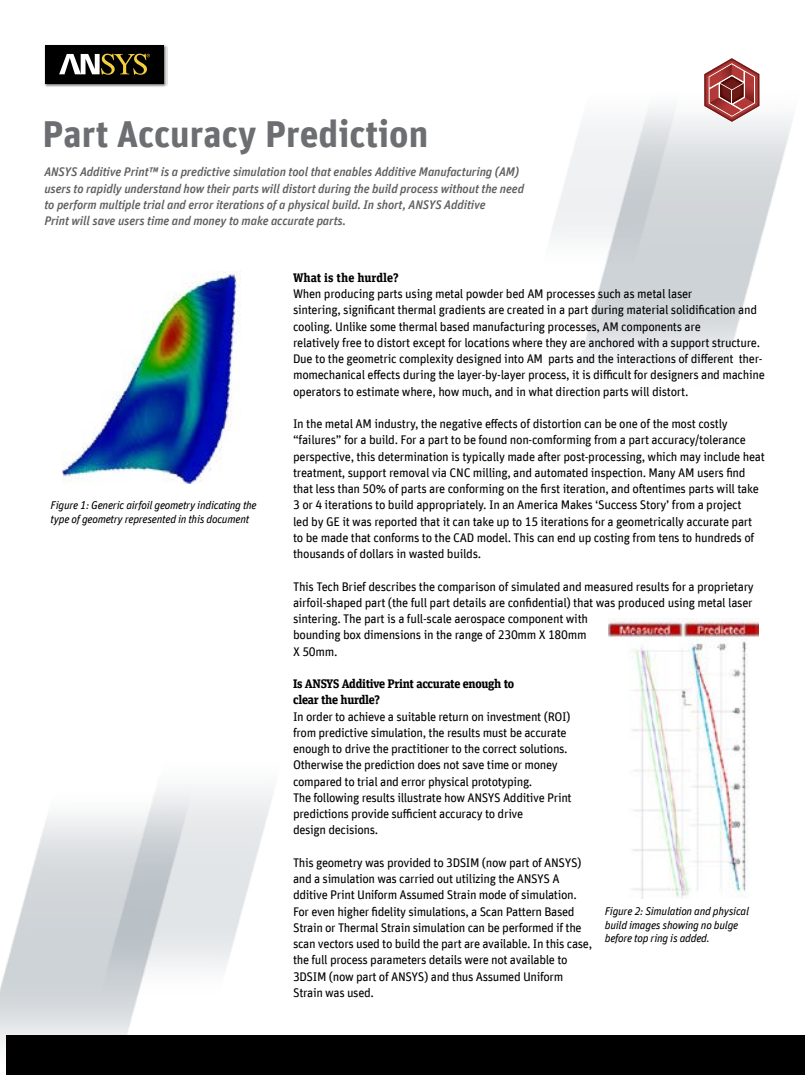
<style>
.page{position:relative;width:810px;height:1080px;background:#fff}
.page>*{position:absolute;margin:0;border:0;box-sizing:border-box;transform-origin:0 0}
.t1{font:700 37.5px "Unit Offc Pro";color:#6d6e71}
.t2{font:12.5px/16.2px "Unit Offc Pro";letter-spacing:-.025em;color:#000}
.t3{font:italic 500 12.5px/16.2px "Unit Offc Pro";letter-spacing:-.01em;color:#5f6062}
.t4{font:700 12.5px/16.2px "Unit Slab Offc Pro";letter-spacing:-.025em;color:#000}
.t5{font:700 12.5px "Unit Slab Offc Pro";color:#000}
.t6{font:italic 11.25px/13.8px "Unit Offc Pro";letter-spacing:-.025em;color:#000}
</style>
<div class="page">
<img style="left:551px;top:74px;width:242px;height:291px">
<img style="left:0;top:814px;width:221px;height:261px">
<img style="left:63px;top:788px;width:211px;height:243px">
<div style="left:6px;top:1035px;width:799px;height:39px;background:#000"></div>
<img style="left:44px;top:45px;width:123px;height:42px">
<div style="left:45px;top:45px;width:119px;height:38px;background:#000"></div>
<svg style="left:59px;top:54px;width:91px;height:21px"></svg>
<img style="left:63px;top:272px;width:178px;height:212px">
<img style="left:608px;top:618px;width:150px;height:281px">
<svg style="left:704px;top:58px;width:55px;height:64px"></svg>
<img style="left:710px;top:98px;width:31px;height:18px">
<img style="left:745px;top:72px;width:9px;height:31px">
<img style="left:710px;top:64px;width:22px;height:24px">
<h1 class="t1" style="left:43px;top:107px;width:387px">Part Accuracy Prediction</h1>
<p class="t3" style="left:44px;top:163px;width:481px">ANSYS Additive Print™ is a predictive simulation tool that enables Additive Manufacturing (AM) users to rapidly understand how their parts will distort during the build process without the need to perform multiple trial and error iterations of a physical build. In short, ANSYS Additive<br>Print will save users time and money to make accurate parts.</p>
<p class="t6" style="left:51px;top:497px;width:208px">Figure 1: Generic airfoil geometry indicating the type of geometry represented in this document</p>
<p class="t5" style="left:293px;top:268px;width:107px">What is the hurdle?</p>
<p class="t2" style="left:293px;top:285px;width:473px">When producing parts using metal powder bed AM processes such as metal laser<br>sintering, significant thermal gradients are created in a part during material solidification and cooling. Unlike some thermal based manufacturing processes, AM components are<br>relatively free to distort except for locations where they are anchored with a support structure.<br>Due to the geometric complexity designed into AM parts and the interactions of different ther&shy;momechanical effects during the layer-by-layer process, it is difficult for designers and machine operators to estimate where, how much, and in what direction parts will distort.</p>
<p class="t2" style="left:293px;top:415px;width:473px">In the metal AM industry, the negative effects of distortion can be one of the most costly “failures” for a build. For a part to be found non-comforming from a part accuracy/tolerance perspective, this determination is typically made after post-processing, which may include heat treatment, support removal via CNC milling, and automated inspection. Many AM users find that less than 50% of parts are conforming on the first iteration, and oftentimes parts will take 3 or 4 iterations to build appropriately. In an America Makes ‘Success Story’ from a project<br>led by GE it was reported that it can take up to 15 iterations for a geometrically accurate part to be made that conforms to the CAD model. This can end up costing from tens to hundreds of thousands of dollars in wasted builds.</p>
<p class="t2" style="left:293px;top:577px;width:462px">This Tech Brief describes the comparison of simulated and measured results for a proprietary airfoil-shaped part (the full part details are confidential) that was produced using metal laser sintering. The part is a full-scale aerospace component with<br>bounding box dimensions in the range of 230mm X 180mm<br>X 50mm.</p>
<p class="t4" style="left:293px;top:675px;width:223px">Is ANSYS Additive Print accurate enough to clear the hurdle?</p>
<p class="t2" style="left:293px;top:707px;width:280px">In order to achieve a suitable return on investment (ROI) from predictive simulation, the results must be accurate enough to drive the practitioner to the correct solutions.<br>Otherwise the prediction does not save time or money compared to trial and error physical prototyping.<br>The following results illustrate how ANSYS Additive Print predictions provide sufficient accuracy to drive<br>design decisions.</p>
<p class="t2" style="left:293px;top:854px;width:301px">This geometry was provided to 3DSIM (now part of ANSYS) and a simulation was carried out utilizing the ANSYS A dditive Print Uniform Assumed Strain mode of simulation.<br>For even higher fidelity simulations, a Scan Pattern Based Strain or Thermal Strain simulation can be performed if the scan vectors used to build the part are available. In this case, the full process parameters details were not available to 3DSIM (now part of ANSYS) and thus Assumed Uniform Strain was used.</p>
<p class="t6" style="left:605px;top:904px;width:146px">Figure 2: Simulation and physical build images showing no bulge before top ring is added.</p>
</div>
